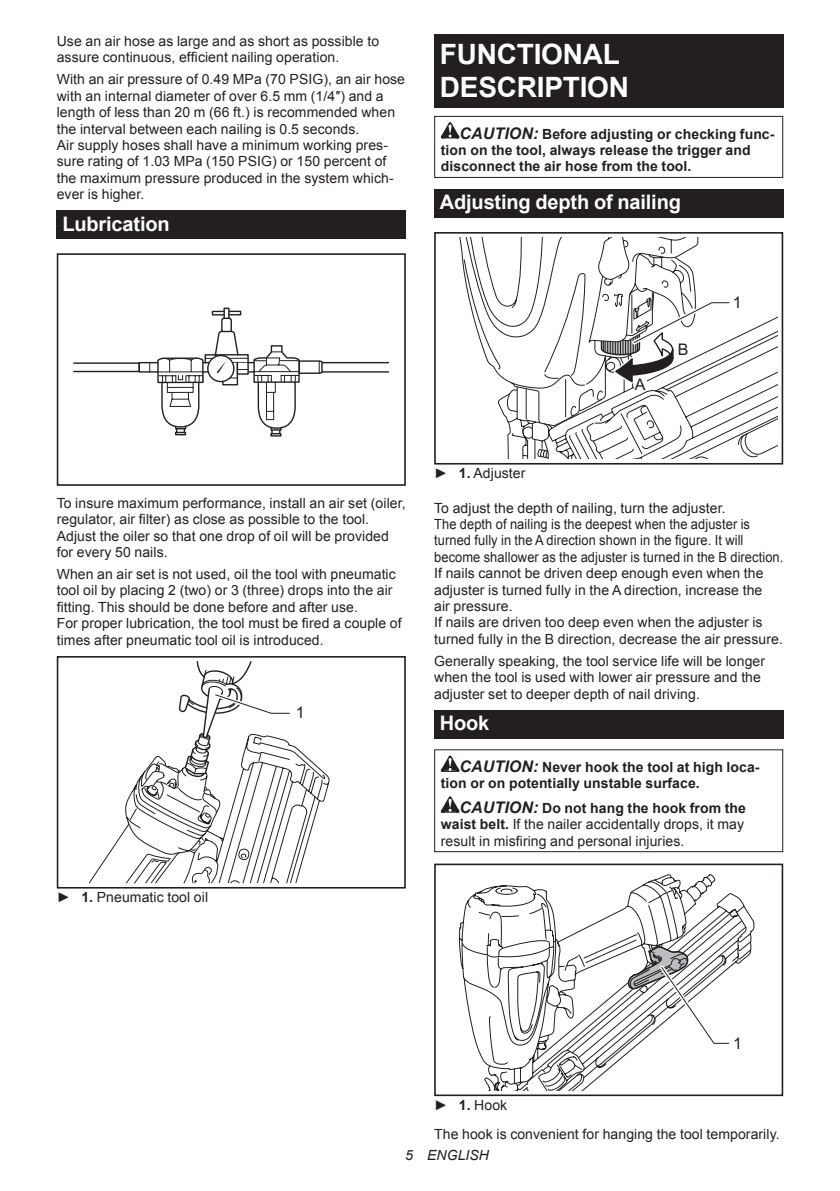
<style>
.page{position:relative;width:840px;height:1191px;background:#fff}
.page>*{position:absolute;margin:0;border:0;box-sizing:border-box;transform-origin:0 0}
.t1{font:700 28px/32.8px "Arial";letter-spacing:-.01em;color:#fff}
.t2{font:700 20px "Arial";letter-spacing:-.01em;color:#fff}
.t3{font:16px "Arial";color:#231f20}
.t4{font:14px/16.4px "Arial";letter-spacing:.005em;color:#231f20}
.t5{font:700 14px/16.4px "Arial";letter-spacing:.005em;color:#231f20}
.t6{font:italic 14px "Arial";letter-spacing:.005em;color:#231f20}
.s1{font-style:italic;font-size:16px}
.s2{font-weight:700}
.s3{font-weight:700;font-style:italic;font-size:16px}
</style>
<div class="page">
<div style="left:57px;top:210px;width:348px;height:29px;background:#231f20"></div>
<div style="left:73px;top:362px;width:67px;height:10px;border:1px solid #231f20"></div>
<svg style="left:138px;top:307px;width:252px;height:129px"></svg>
<div style="left:57px;top:253px;width:348px;height:233px;border:2px solid #231f20"></div>
<svg style="left:89px;top:757px;width:240px;height:126px"></svg>
<div style="left:57px;top:656px;width:348px;height:232px;border:2px solid #231f20"></div>
<svg style="left:125px;top:661px;width:182px;height:223px"></svg>
<div style="left:434px;top:34px;width:348px;height:74px;background:#231f20"></div>
<svg style="left:440px;top:122px;width:19px;height:16px"></svg>
<div style="left:434px;top:116px;width:348px;height:62px;border:1px solid #231f20"></div>
<div style="left:434px;top:189px;width:348px;height:29px;background:#231f20"></div>
<svg style="left:459px;top:238px;width:38px;height:135px"></svg>
<svg style="left:497px;top:238px;width:279px;height:220px"></svg>
<div style="left:434px;top:232px;width:348px;height:232px;border:2px solid #231f20"></div>
<svg style="left:589px;top:254px;width:143px;height:134px"></svg>
<div style="left:633px;top:377px;width:13px;height:14px;background:#fff"></div>
<div style="left:434px;top:710px;width:348px;height:28px;background:#231f20"></div>
<svg style="left:440px;top:755px;width:19px;height:17px"></svg>
<svg style="left:440px;top:796px;width:19px;height:16px"></svg>
<div style="left:434px;top:749px;width:348px;height:103px;border:1px solid #231f20"></div>
<svg style="left:458px;top:874px;width:296px;height:188px"></svg>
<svg style="left:484px;top:910px;width:262px;height:180px"></svg>
<div style="left:434px;top:863px;width:348px;height:233px;border:2px solid #231f20"></div>
<svg style="left:627px;top:922px;width:105px;height:125px"></svg>
<p class="t4" style="left:57px;top:33px;width:324px">Use an air hose as large and as short as possible to assure continuous, efficient nailing operation.</p>
<p class="t4" style="left:57px;top:71px;width:349px">With an air pressure of 0.49 MPa (70 PSIG), an air hose with an internal diameter of over 6.5 mm (1/4″) and a length of less than 20 m (66 ft.) is recommended when the interval between each nailing is 0.5 seconds.<br>Air supply hoses shall have a minimum working pres&shy;sure rating of 1.03 MPa (150 PSIG) or 150 percent of the maximum pressure produced in the system which&shy;ever is higher.</p>
<h2 class="t2" style="left:62px;top:210px;width:109px">Lubrication</h2>
<h1 class="t1" style="left:439px;top:38px;width:191px">FUNCTIONAL<br>DESCRIPTION</h1>
<p class="t5" style="left:440px;top:126px;width:335px;text-indent:19px"><span class="s1">CAUTION:</span> Before adjusting or checking func&shy;tion on the tool, always release the trigger and disconnect the air hose from the tool.</p>
<h2 class="t2" style="left:439px;top:189px;width:242px">Adjusting depth of nailing</h2>
<p class="t3" style="left:634px;top:373px;width:12px">A</p>
<p class="t3" style="left:677px;top:339px;width:12px">B</p>
<p class="t3" style="left:732px;top:292px;width:10px">1</p>
<p class="t4" style="left:57px;top:495px;width:350px">To insure maximum performance, install an air set (oiler, regulator, air filter) as close as possible to the tool.<br>Adjust the oiler so that one drop of oil will be provided for every 50 nails.</p>
<p class="t4" style="left:57px;top:566px;width:346px">When an air set is not used, oil the tool with pneumatic tool oil by placing 2 (two) or 3 (three) drops into the air fitting. This should be done before and after use.<br>For proper lubrication, the tool must be fired a couple of times after pneumatic tool oil is introduced.</p>
<p class="t4" style="left:57px;top:889px;width:153px">► <span class="s2">1.</span> Pneumatic tool oil</p>
<p class="t3" style="left:296px;top:701px;width:10px">1</p>
<p class="t4" style="left:434px;top:465px;width:93px">► <span class="s2">1.</span> Adjuster</p>
<p class="t4" style="left:434px;top:499px;width:350px">To adjust the depth of nailing, turn the adjuster.<br>The depth of nailing is the deepest when the adjuster is turned fully in the A direction shown in the figure. It will become shallower as the adjuster is turned in the B direction.<br>If nails cannot be driven deep enough even when the adjuster is turned fully in the A direction, increase the<br>air pressure.<br>If nails are driven too deep even when the adjuster is turned fully in the B direction, decrease the air pressure.</p>
<p class="t4" style="left:434px;top:653px;width:332px">Generally speaking, the tool service life will be longer when the tool is used with lower air pressure and the adjuster set to deeper depth of nail driving.</p>
<h2 class="t2" style="left:439px;top:709px;width:51px">Hook</h2>
<p class="t5" style="left:440px;top:759px;width:320px;text-indent:19px"><span class="s1">CAUTION:</span> Never hook the tool at high loca&shy;tion or on potentially unstable surface.</p>
<p class="t4" style="left:440px;top:799px;width:306px;text-indent:19px"><span class="s3">CAUTION:</span> <span class="s2">Do not hang the hook from the waist belt.</span> If the nailer accidentally drops, it may result in misfiring and personal injuries.</p>
<p class="t3" style="left:732px;top:1032px;width:10px">1</p>
<p class="t4" style="left:434px;top:1090px;width:347px;line-height:28.8px">► <span class="s2">1.</span> Hook<br>The hook is convenient for hanging the tool temporarily.</p>
<p class="t6" style="left:405px;top:1146px;width:85px">5 ENGLISH</p>
</div>
